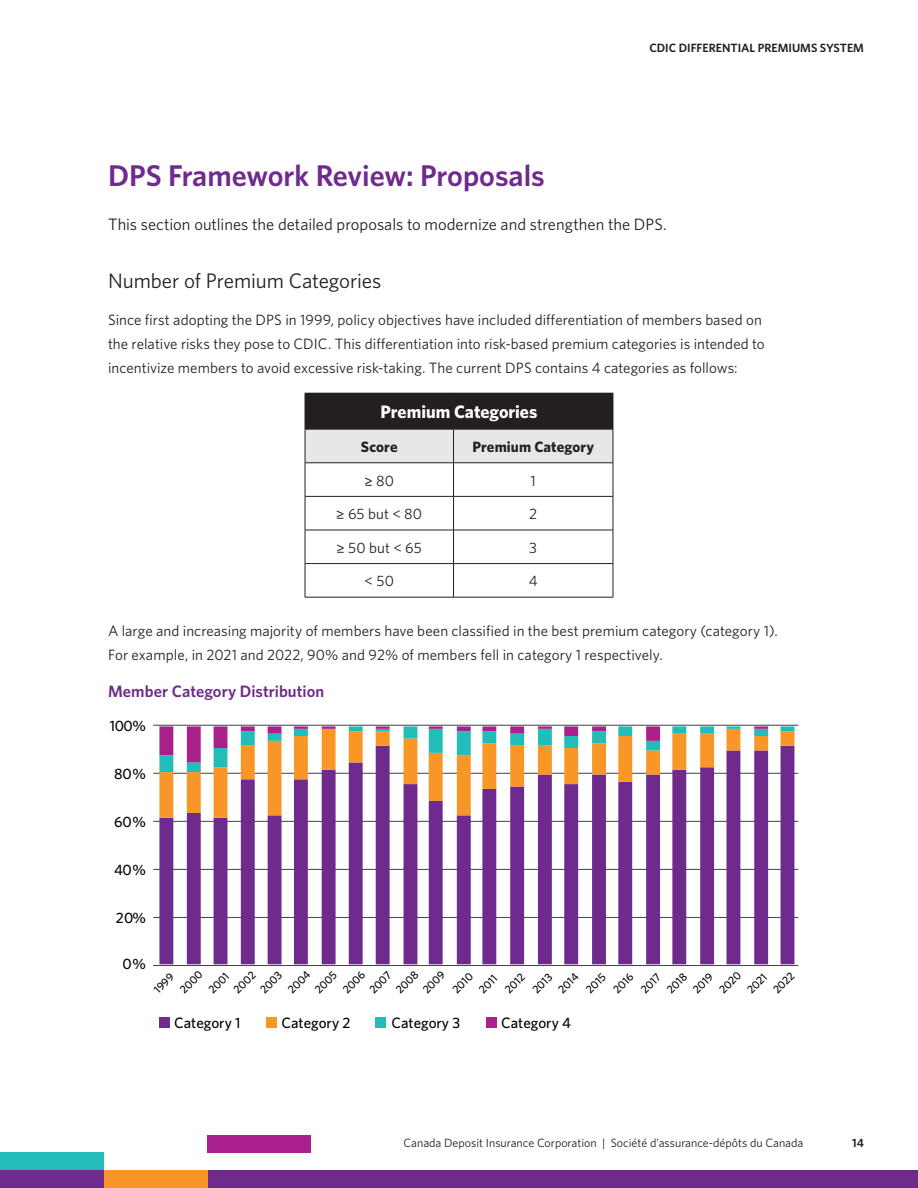
<style>
.page{position:relative;width:918px;height:1188px;background:#fff}
.page>*{position:absolute;margin:0;border:0;box-sizing:border-box;transform-origin:0 0}
.t1{font:600 30px "Whitney";color:#6e2a8d}
.t2{font:21px "Whitney";letter-spacing:-.005em;color:#231f20}
.t3{font:700 18px "Whitney";color:#fff}
.Annotation_text{font:16.5px "Whitney";color:#231f20}
.t4{font:600 16.5px "Whitney";color:#6e2a8d}
.t5{font:15px/24px "Whitney";letter-spacing:.005em;color:#231f20}
.t6{font:500 15px "Whitney";color:#000}
.t7{font:700 15px "Whitney";letter-spacing:.005em;color:#231f20}
.t8{font:12px "Whitney";color:#231f20}
.t9{font:600 12px "Whitney";color:#231f20}
.t10{font:500 11.25px/18.3px "Whitney";color:#000}
.s1{font-family:"Cambria"}
</style>
<div class="page">
<div style="left:0;top:1153px;width:104px;height:17px;background:#22bcb9"></div>
<div style="left:0;top:1170px;width:918px;height:18px;background:#6e2a8d"></div>
<div style="left:104px;top:1170px;width:103px;height:17px;background:#f89728"></div>
<div style="left:207px;top:1136px;width:104px;height:17px;background:#aa218e"></div>
<div style="left:305px;top:393px;width:308px;height:36px;background:#231f20"></div>
<div style="left:306px;top:430px;width:307px;height:33px;background:#e6e7e8"></div>
<hr style="left:613px;top:393px;width:1px;height:36px;background:#231f20">
<hr style="left:305px;top:429px;width:1px;height:34px;background:#231f20">
<hr style="left:613px;top:429px;width:1px;height:34px;background:#231f20">
<hr style="left:305px;top:463px;width:149px;height:1px;background:#231f20">
<hr style="left:305px;top:463px;width:1px;height:33px;background:#231f20">
<hr style="left:454px;top:463px;width:159px;height:1px;background:#231f20">
<hr style="left:453px;top:463px;width:1px;height:33px;background:#231f20">
<hr style="left:613px;top:463px;width:1px;height:33px;background:#231f20">
<hr style="left:305px;top:496px;width:149px;height:1px;background:#231f20">
<hr style="left:305px;top:497px;width:1px;height:33px;background:#231f20">
<hr style="left:454px;top:496px;width:159px;height:1px;background:#231f20">
<hr style="left:453px;top:497px;width:1px;height:33px;background:#231f20">
<hr style="left:613px;top:497px;width:1px;height:33px;background:#231f20">
<hr style="left:305px;top:530px;width:149px;height:1px;background:#231f20">
<hr style="left:305px;top:530px;width:1px;height:33px;background:#231f20">
<hr style="left:454px;top:530px;width:159px;height:1px;background:#231f20">
<hr style="left:453px;top:530px;width:1px;height:33px;background:#231f20">
<hr style="left:613px;top:530px;width:1px;height:33px;background:#231f20">
<hr style="left:305px;top:563px;width:149px;height:1px;background:#231f20">
<hr style="left:305px;top:564px;width:1px;height:33px;background:#231f20">
<hr style="left:454px;top:563px;width:159px;height:1px;background:#231f20">
<hr style="left:453px;top:564px;width:1px;height:33px;background:#231f20">
<hr style="left:613px;top:564px;width:1px;height:33px;background:#231f20">
<hr style="left:305px;top:597px;width:149px;height:1px;background:#231f20">
<hr style="left:454px;top:597px;width:159px;height:1px;background:#231f20">
<hr style="left:453px;top:429px;width:1px;height:34px;background:#231f20">
<hr style="left:305px;top:429px;width:149px;height:1px;background:#231f20">
<hr style="left:454px;top:429px;width:159px;height:1px;background:#231f20">
<hr style="left:153px;top:917px;width:645px;height:1px;background:#414042">
<hr style="left:153px;top:869px;width:645px;height:1px;background:#414042">
<hr style="left:153px;top:821px;width:645px;height:1px;background:#414042">
<hr style="left:153px;top:773px;width:645px;height:1px;background:#414042">
<hr style="left:153px;top:725px;width:645px;height:1px;background:#414042">
<svg style="left:159px;top:818px;width:635px;height:146px"></svg>
<svg style="left:159px;top:772px;width:635px;height:46px"></svg>
<svg style="left:159px;top:726px;width:635px;height:46px"></svg>
<hr style="left:153px;top:965px;width:645px;height:1px;background:#414042">
<div style="left:486px;top:1017px;width:11px;height:10px;background:#aa218e"></div>
<div style="left:375px;top:1017px;width:11px;height:10px;background:#22bcb9"></div>
<div style="left:266px;top:1017px;width:11px;height:10px;background:#f89728"></div>
<div style="left:159px;top:1017px;width:11px;height:10px;background:#6e2a8d"></div>
<p class="t9" style="left:649px;top:40px;width:216px">CDIC DIFFERENTIAL PREMIUMS SYSTEM</p>
<h1 class="t1" style="left:108px;top:156px;width:438px">DPS Framework Review: Proposals</h1>
<p class="Annotation_text" style="left:108px;top:214px;width:560px">This section outlines the detailed proposals to modernize and strengthen the DPS.</p>
<h2 class="t2" style="left:108px;top:267px;width:275px">Number of Premium Categories</h2>
<p class="t5" style="left:108px;top:308px;width:658px">Since first adopting the DPS in 1999, policy objectives have included differentiation of members based on the relative risks they pose to CDIC. This differentiation into risk-based premium categories is intended to incentivize members to avoid excessive risk-taking. The current DPS contains 4 categories as follows:</p>
<p class="t3" style="left:381px;top:400px;width:158px">Premium Categories</p>
<p class="t7" style="left:361px;top:437px;width:38px">Score</p>
<p class="t7" style="left:472px;top:437px;width:123px">Premium Category</p>
<p class="t5" style="left:364px;top:468px;width:31px"><span class="s1">≥</span> 80</p>
<p class="t5" style="left:531px;top:468px;width:7px">1</p>
<p class="t5" style="left:336px;top:502px;width:87px"><span class="s1">≥</span> 65 but &lt; 80</p>
<p class="t5" style="left:529px;top:502px;width:10px">2</p>
<p class="t5" style="left:337px;top:535px;width:87px"><span class="s1">≥</span> 50 but &lt; 65</p>
<p class="t5" style="left:529px;top:535px;width:9px">3</p>
<p class="t5" style="left:365px;top:569px;width:31px">&lt; 50</p>
<p class="t5" style="left:529px;top:569px;width:10px">4</p>
<p class="t5" style="left:108px;top:618px;width:671px">A large and increasing majority of members have been classified in the best premium category (category 1).<br>For example, in 2021 and 2022, 90% and 92% of members fell in category 1 respectively.</p>
<p class="t4" style="left:108px;top:680px;width:218px">Member Category Distribution</p>
<p class="t6" style="left:110px;top:715px;width:38px">100%</p>
<p class="t6" style="left:114px;top:764px;width:33px">80%</p>
<p class="t6" style="left:114px;top:812px;width:33px">60%</p>
<p class="t6" style="left:114px;top:860px;width:33px">40%</p>
<p class="t6" style="left:116px;top:908px;width:32px">20%</p>
<p class="t6" style="left:123px;top:953px;width:25px">0%</p>
<p class="t10" style="left:162px;top:972px;width:28px;text-indent:-18px;rotate:-45deg">1999<br>2000</p>
<p class="t10" style="left:204px;top:985px;width:25px;rotate:-45deg">2001</p>
<p class="t10" style="left:229px;top:985px;width:27px;rotate:-45deg">2002</p>
<p class="t10" style="left:255px;top:985px;width:27px;rotate:-45deg">2003</p>
<p class="t10" style="left:283px;top:985px;width:28px;rotate:-45deg">2004</p>
<p class="t10" style="left:310px;top:985px;width:27px;rotate:-45deg">2005</p>
<p class="t10" style="left:338px;top:985px;width:28px;rotate:-45deg">2006</p>
<p class="t10" style="left:365px;top:985px;width:27px;rotate:-45deg">2007</p>
<p class="t10" style="left:391px;top:985px;width:28px;rotate:-45deg">2008</p>
<p class="t10" style="left:418px;top:985px;width:28px;rotate:-45deg">2009</p>
<p class="t10" style="left:448px;top:985px;width:25px;rotate:-45deg">2010</p>
<p class="t10" style="left:474px;top:985px;width:22px;rotate:-45deg">2011</p>
<p class="t10" style="left:500px;top:985px;width:24px;rotate:-45deg">2012</p>
<p class="t10" style="left:528px;top:985px;width:24px;rotate:-45deg">2013</p>
<p class="t10" style="left:553px;top:985px;width:25px;rotate:-45deg">2014</p>
<p class="t10" style="left:581px;top:985px;width:24px;rotate:-45deg">2015</p>
<p class="t10" style="left:609px;top:985px;width:25px;rotate:-45deg">2016</p>
<p class="t10" style="left:636px;top:985px;width:24px;rotate:-45deg">2017</p>
<p class="t10" style="left:662px;top:985px;width:25px;rotate:-45deg">2018</p>
<p class="t10" style="left:688px;top:985px;width:25px;rotate:-45deg">2019</p>
<p class="t10" style="left:714px;top:985px;width:27px;rotate:-45deg">2020</p>
<p class="t10" style="left:755px;top:972px;width:26px;text-indent:-18px;rotate:-45deg">2021<br>2022</p>
<p class="t6" style="left:174px;top:1013px;width:68px">Category 1</p>
<p class="t6" style="left:281px;top:1013px;width:71px">Category 2</p>
<p class="t6" style="left:391px;top:1013px;width:70px">Category 3</p>
<p class="t6" style="left:501px;top:1013px;width:71px">Category 4</p>
<p class="t8" style="left:403px;top:1135px;width:401px">Canada Deposit Insurance Corporation | Société d’assurance-dépôts du Canada</p>
<p class="t9" style="left:852px;top:1135px;width:13px">14</p>
</div>
